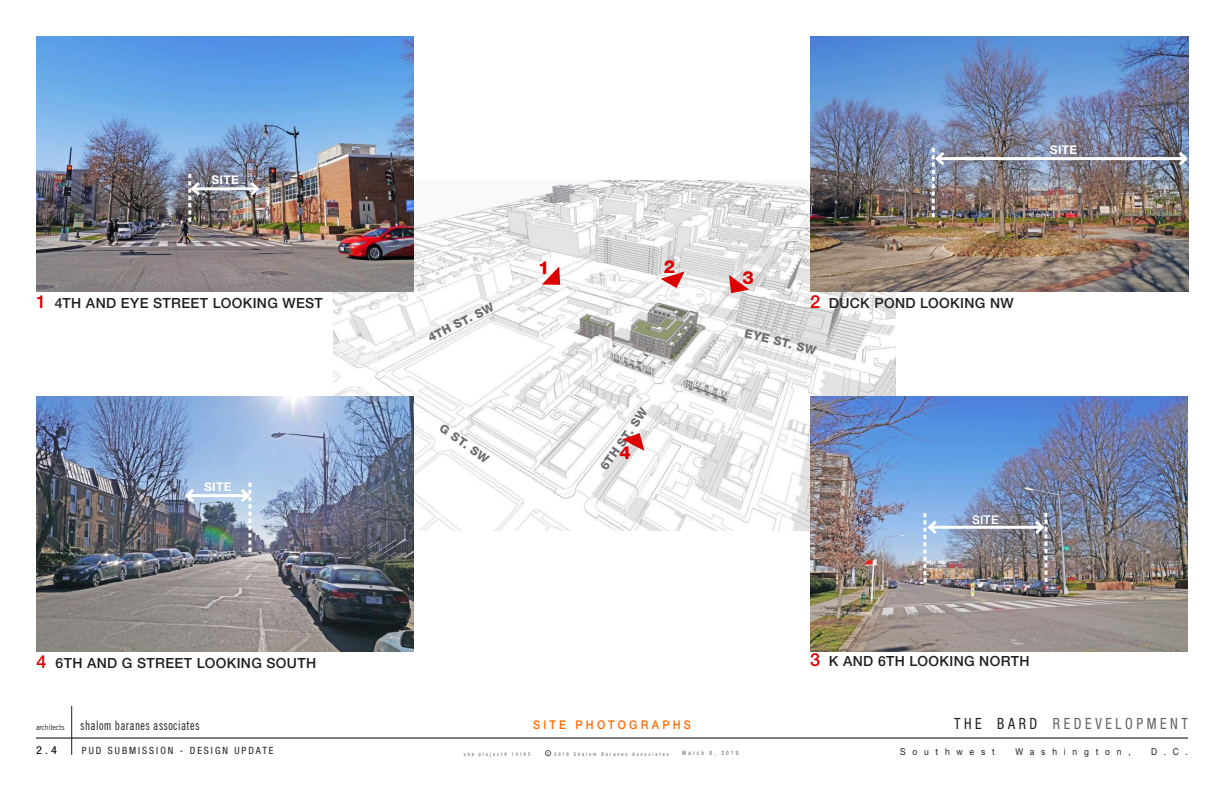
<style>
.page{position:relative;width:1224px;height:792px;background:#fff}
.page>*{position:absolute;margin:0;border:0;box-sizing:border-box;transform-origin:0 0}
.t1{font:800 18px "Helvetica Neue";color:#d00}
.t2{font:condensed 15.5px "Helvetica Neue";letter-spacing:.255em;color:#636366;scale:.9 1}
.t3{font:500 14px "Helvetica Neue";letter-spacing:.025em;color:#231f20}
.t4{font:12.9px "Trade Gothic Cond Eighteen";letter-spacing:.03em;color:#231f20;scale:.9 1}
.t5{font:800 12px "Helvetica Neue";color:#6c6d70}
.t6{font:500 12px "Helvetica Neue";letter-spacing:.295em;color:#ff6b00;scale:.9 1}
.t7{font:700 12px "Helvetica Neue";letter-spacing:.02em;color:#fff}
.t8{font:500 12px "Helvetica Neue";color:#fff}
.t9{font:condensed 11px "Helvetica Neue";color:#000;scale:1.12 1}
.t10{font:condensed 10px "Helvetica Neue";letter-spacing:.2em;color:#231f20}
.t11{font:9.5px "Helvetica Neue";letter-spacing:.8em;color:#231f20;scale:.9 1}
.t12{font:condensed 6px "Helvetica Neue";letter-spacing:.415em;color:#616164;scale:.9 1}
.t13{font:condensed 5.2px "Helvetica Neue";letter-spacing:.42em;color:#606063;scale:.91 1}
.t14{font:condensed 5.2px "Helvetica Neue";letter-spacing:.415em;color:#616164;scale:.91 1}
.s1{font-size:18px;color:#d00}
.s2{font-family:"Trade Gothic";font-size:7.7px}
.s3{color:#231f20}
</style>
<div class="page">
<img style="left:333px;top:180px;width:563px;height:351px">
<img style="left:810px;top:37px;width:378px;height:255px">
<img style="left:36px;top:36px;width:378px;height:255px">
<img style="left:810px;top:396px;width:378px;height:255px">
<img style="left:36px;top:396px;width:378px;height:255px">
<hr style="left:193px;top:187px;width:64px;height:3px;background:#fff">
<svg style="left:188px;top:174px;width:15px;height:48px"></svg>
<svg style="left:247px;top:179px;width:15px;height:20px"></svg>
<hr style="left:187px;top:494px;width:61px;height:3px;background:#fff">
<svg style="left:183px;top:486px;width:14px;height:20px"></svg>
<svg style="left:237px;top:483px;width:15px;height:69px"></svg>
<hr style="left:930px;top:526px;width:112px;height:3px;background:#fff">
<svg style="left:923px;top:513px;width:17px;height:69px"></svg>
<svg style="left:1032px;top:513px;width:15px;height:69px"></svg>
<hr style="left:937px;top:157px;width:249px;height:3px;background:#fff">
<svg style="left:1175px;top:149px;width:14px;height:20px"></svg>
<svg style="left:932px;top:148px;width:16px;height:69px"></svg>
<svg style="left:622px;top:431px;width:23px;height:23px"></svg>
<svg style="left:542px;top:266px;width:22px;height:23px"></svg>
<svg style="left:661px;top:269px;width:24px;height:20px"></svg>
<svg style="left:726px;top:274px;width:23px;height:22px"></svg>
<hr style="left:71px;top:706px;width:1px;height:49px;background:#231f20">
<svg style="left:545px;top:750px;width:6px;height:6px"></svg>
<hr style="left:36px;top:737px;width:1152px;height:2px;background:#606063">
<p class="t7" style="left:211px;top:172px;width:29px">SITE</p>
<p class="t3" style="left:36px;top:295px;width:288px"><span class="s1">1</span> 4TH AND EYE STREET LOOKING WEST</p>
<p class="t7" style="left:204px;top:480px;width:29px">SITE</p>
<p class="t5" style="left:426px;top:332px;width:74px;rotate:-27deg">4TH ST. SW</p>
<p class="t5" style="left:445px;top:421px;width:59px;rotate:35deg">G ST. SW</p>
<p class="t1" style="left:538px;top:257px;width:13px">1</p>
<p class="t1" style="left:664px;top:256px;width:13px">2</p>
<p class="t5" style="left:597px;top:465px;width:74px;rotate:-55deg">6TH ST. SW</p>
<p class="t1" style="left:620px;top:442px;width:13px">4</p>
<p class="t7" style="left:1050px;top:142px;width:29px">SITE</p>
<p class="t1" style="left:742px;top:267px;width:13px">3</p>
<p class="t3" style="left:810px;top:295px;width:205px"><span class="s1">2</span> DUCK POND LOOKING NW</p>
<p class="t5" style="left:747px;top:326px;width:75px;rotate:14deg">EYE ST. SW</p>
<p class="t8" style="left:972px;top:512px;width:28px">SITE</p>
<p class="t3" style="left:37px;top:655px;width:281px"><span class="s1">4</span> 6TH AND G STREET LOOKING SOUTH</p>
<p class="t3" style="left:810px;top:653px;width:221px"><span class="s1">3</span> K AND 6TH LOOKING NORTH</p>
<p class="t4" style="left:36px;top:718px;width:183px"><span class="s2">architects</span> shalom baranes associates</p>
<p class="t9" style="left:36px;top:744px;width:20px">2.4</p>
<p class="t10" style="left:82px;top:745px;width:193px">PUD SUBMISSION - DESIGN UPDATE</p>
<p class="t6" style="left:533px;top:718px;width:177px">SITE PHOTOGRAPHS</p>
<p class="t2" style="left:954px;top:715px;width:261px"><span class="s3">THE BARD</span> REDEVELOPMENT</p>
<p class="t14" style="left:464px;top:751px;width:75px">sba project# 14105</p>
<p class="t13" style="left:547px;top:751px;width:135px">c 2019 Shalom Baranes Associates</p>
<p class="t12" style="left:682px;top:749px;width:64px">March 8, 2019</p>
<p class="t11" style="left:900px;top:746px;width:107px">Southwest</p>
<p class="t11" style="left:1015px;top:746px;width:130px">Washington,</p>
<p class="t11" style="left:1151px;top:746px;width:42px">D.C.</p>
</div>
